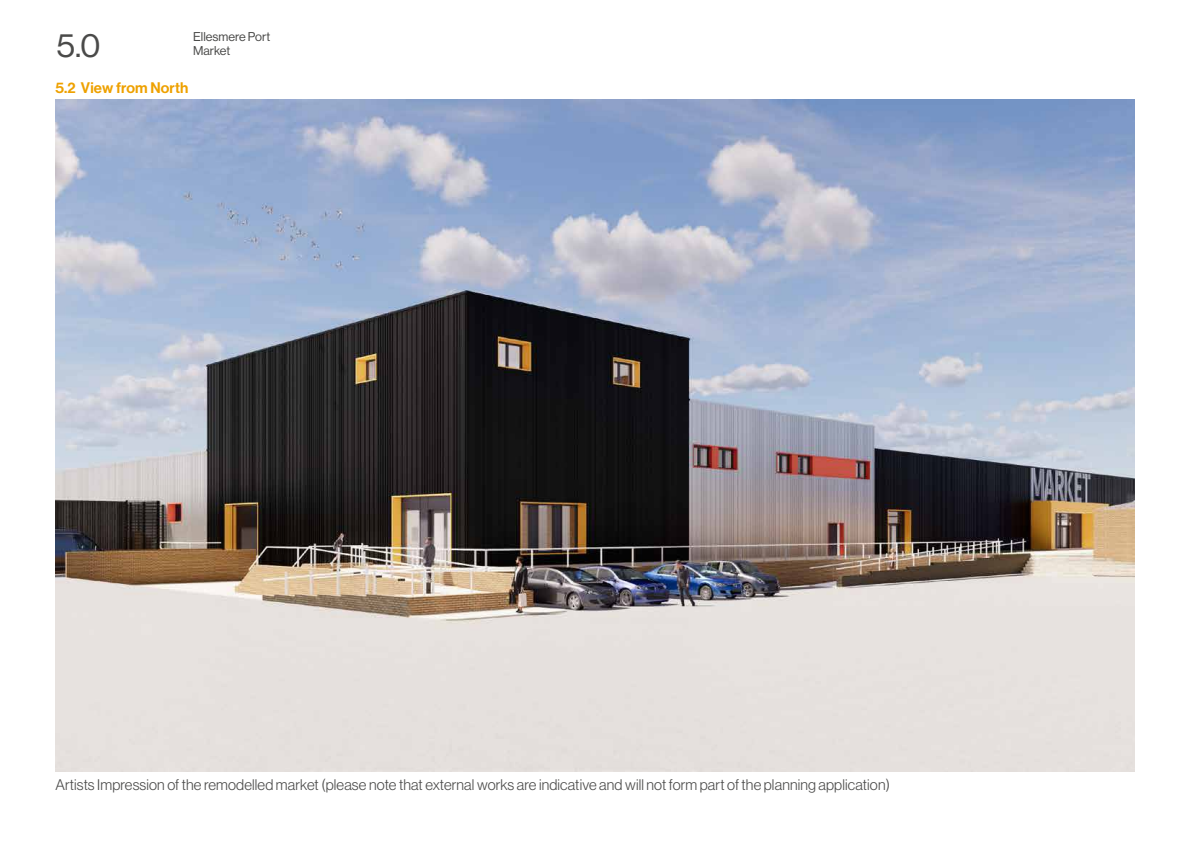
<style>
.page{position:relative;width:1191px;height:842px;background:#fff}
.page>*{position:absolute;margin:0;border:0;box-sizing:border-box;transform-origin:0 0}
.t1{font:33.1px "N Haas Grotesk DS Pro 55 Rg";color:#4a4a49}
.t2{font:15px "N Haas Grotesk DS Pro 45 Lt";letter-spacing:.01em;color:#4a4a49}
.t3{font:15px "N Haas Grotesk DS Pro 65 Md";letter-spacing:.01em;color:#eea100}
.t4{font:12.5px/14px "N Haas Grotesk DS Pro 55 Rg";color:#4a4a49}
</style>
<div class="page">
<img style="left:55px;top:99px;width:1079px;height:672px">
<h1 class="t1" style="left:57px;top:26px;width:46px">5.0</h1>
<p class="t4" style="left:193px;top:30px;width:78px">Ellesmere Port<br>Market</p>
<p class="t3" style="left:55px;top:79px;width:135px">5.2 View from North</p>
<p class="t2" style="left:55px;top:776px;width:836px">Artists Impression of the remodelled market (please note that external works are indicative and will not form part of the planning application)</p>
</div>
